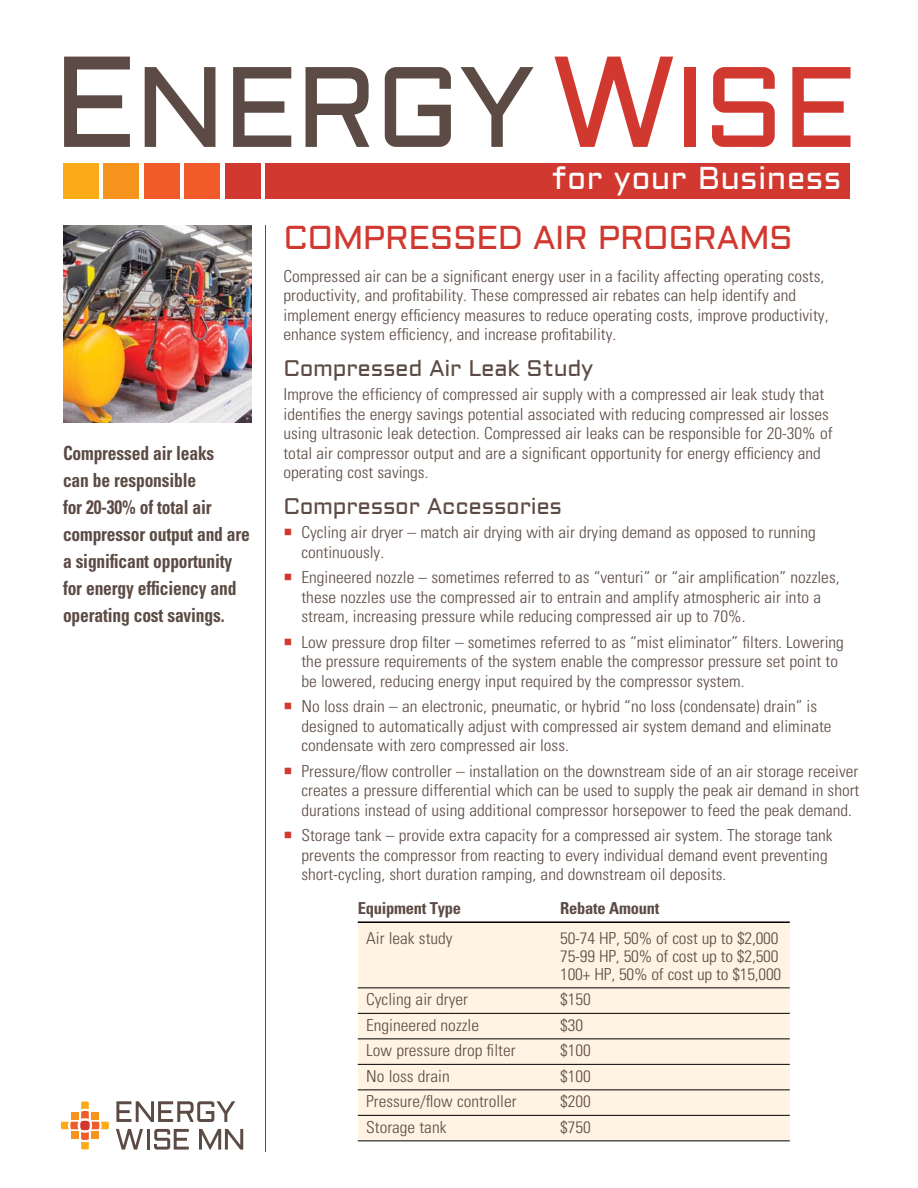
<style>
.page{position:relative;width:918px;height:1188px;background:#fff}
.page>*{position:absolute;margin:0;border:0;box-sizing:border-box;transform-origin:0 0}
.t1{font:114px "Aldrich";letter-spacing:-.025em;color:#5c4b44}
.t2{font:33px "Aldrich";letter-spacing:-.015em;color:#d1382f}
.t3{font:31.5px "Aldrich";letter-spacing:.01em;color:#fff}
.t4{font:22.5px "Aldrich";letter-spacing:-.015em;color:#5c4b44}
.t5{font:700 condensed 19.5px/27px "Univers LT Std";letter-spacing:-.01em;color:#5c4b44;scale:.9 1}
.t6{font:300 condensed 16.5px/19.5px "Univers LT Std";color:#5c4b44;scale:1.05 1}
.t7{font:700 condensed 16.5px "Univers LT Std";letter-spacing:-.015em;color:#5c4b44}
.s1{font-size:129px}
.s2{font-size:129px;color:#d1382f}
.s3{color:#d1382f}
</style>
<div class="page">
<div style="left:358px;top:922px;width:432px;height:219px;background:#fff3e3"></div>
<svg style="left:116px;top:1101px;width:119px;height:21px"></svg>
<svg style="left:116px;top:1129px;width:27px;height:21px"></svg>
<hr style="left:147px;top:1129px;width:3px;height:21px;background:#5c4b44">
<svg style="left:154px;top:1129px;width:35px;height:21px"></svg>
<svg style="left:199px;top:1129px;width:44px;height:21px"></svg>
<svg style="left:61px;top:1101px;width:48px;height:49px"></svg>
<div style="left:63px;top:163px;width:36px;height:36px;background:#fbab18"></div>
<div style="left:104px;top:163px;width:36px;height:36px;background:#f7941e"></div>
<div style="left:144px;top:163px;width:36px;height:36px;background:#f15a29"></div>
<div style="left:184px;top:163px;width:36px;height:36px;background:#f15a29"></div>
<div style="left:225px;top:163px;width:36px;height:36px;background:#d1382f"></div>
<div style="left:266px;top:163px;width:584px;height:36px;background:#d1382f"></div>
<hr style="left:265px;top:225px;width:1px;height:927px;background:#5c4b44">
<img style="left:63px;top:225px;width:189px;height:198px">
<hr style="left:358px;top:921px;width:432px;height:2px;background:#000">
<hr style="left:358px;top:987px;width:432px;height:1px;background:#000">
<hr style="left:358px;top:1013px;width:432px;height:1px;background:#000">
<hr style="left:358px;top:1038px;width:432px;height:1px;background:#000">
<hr style="left:358px;top:1064px;width:432px;height:1px;background:#000">
<hr style="left:358px;top:1089px;width:432px;height:1px;background:#000">
<hr style="left:358px;top:1115px;width:432px;height:1px;background:#000">
<hr style="left:358px;top:1140px;width:432px;height:1px;background:#000">
<h1 class="t1" style="left:52px;top:29px;width:806px"><span class="s1">E</span>NERGY<span class="s2">W</span><span class="s3">ISE</span></h1>
<h3 class="t3" style="left:551px;top:157px;width:292px">for your Business</h3>
<p class="t5" style="left:63px;top:439px;width:209px">Compressed air leaks<br>can be responsible<br>for 20-30% of total air compressor output and are a significant opportunity for energy efficiency and operating cost savings.</p>
<h2 class="t2" style="left:284px;top:215px;width:511px">COMPRESSED AIR PROGRAMS</h2>
<p class="t6" style="left:284px;top:266px;width:521px">Compressed air can be a significant energy user in a facility affecting operating costs, productivity, and profitability. These compressed air rebates can help identify and implement energy efficiency measures to reduce operating costs, improve productivity, enhance system efficiency, and increase profitability.</p>
<h3 class="t4" style="left:284px;top:353px;width:311px">Compressed Air Leak Study</h3>
<p class="t6" style="left:284px;top:385px;width:524px">Improve the efficiency of compressed air supply with a compressed air leak study that identifies the energy savings potential associated with reducing compressed air losses using ultrasonic leak detection. Compressed air leaks can be responsible for 20-30% of total air compressor output and are a significant opportunity for energy efficiency and operating cost savings.</p>
<h3 class="t4" style="left:284px;top:491px;width:280px">Compressor Accessories</h3>
<p class="t6" style="left:301px;top:523px;width:491px;text-indent:-18px"><span class="s3">○</span> Cycling air dryer – match air drying with air drying demand as opposed to running continuously.</p>
<p class="t6" style="left:301px;top:568px;width:514px;text-indent:-18px"><span class="s3">○</span> Engineered nozzle – sometimes referred to as “venturi” or “air amplification” nozzles, these nozzles use the compressed air to entrain and amplify atmospheric air into a stream, increasing pressure while reducing compressed air up to 70%.</p>
<p class="t6" style="left:301px;top:632px;width:518px;text-indent:-18px"><span class="s3">○</span> Low pressure drop filter – sometimes referred to as “mist eliminator” filters. Lowering the pressure requirements of the system enable the compressor pressure set point to be lowered, reducing energy input required by the compressor system.</p>
<p class="t6" style="left:301px;top:697px;width:506px;text-indent:-18px"><span class="s3">○</span> No loss drain – an electronic, pneumatic, or hybrid “no loss (condensate) drain” is designed to automatically adjust with compressed air system demand and eliminate condensate with zero compressed air loss.</p>
<p class="t6" style="left:301px;top:761px;width:533px;text-align:justify;text-indent:-18px"><span class="s3">○</span> Pressure/flow controller – installation on the downstream side of an air storage receiver creates a pressure differential which can be used to supply the peak air demand in short durations instead of using additional compressor horsepower to feed the peak demand.</p>
<p class="t6" style="left:301px;top:826px;width:507px;text-indent:-18px"><span class="s3">○</span> Storage tank – provide extra capacity for a compressed air system. The storage tank prevents the compressor from reacting to every individual demand event preventing short-cycling, short duration ramping, and downstream oil deposits.</p>
<p class="t7" style="left:358px;top:898px;width:105px">Equipment Type</p>
<p class="t7" style="left:560px;top:898px;width:101px">Rebate Amount</p>
<p class="t6" style="left:366px;top:928px;width:84px">Air leak study</p>
<p class="t6" style="left:560px;top:929px;width:212px;line-height:18px">50-74 HP, 50% of cost up to $2,000<br>75-99 HP, 50% of cost up to $2,500<br>100+ HP, 50% of cost up to $15,000</p>
<p class="t6" style="left:366px;top:990px;width:98px">Cycling air dryer</p>
<p class="t6" style="left:560px;top:990px;width:31px">$150</p>
<p class="t6" style="left:366px;top:1015px;width:109px">Engineered nozzle</p>
<p class="t6" style="left:560px;top:1015px;width:23px">$30</p>
<p class="t6" style="left:366px;top:1041px;width:144px">Low pressure drop filter</p>
<p class="t6" style="left:560px;top:1041px;width:31px">$100</p>
<p class="t6" style="left:366px;top:1066px;width:81px">No loss drain</p>
<p class="t6" style="left:560px;top:1066px;width:31px">$100</p>
<p class="t6" style="left:366px;top:1092px;width:145px">Pressure/flow controller</p>
<p class="t6" style="left:560px;top:1092px;width:31px">$200</p>
<p class="t6" style="left:366px;top:1117px;width:78px">Storage tank</p>
<p class="t6" style="left:560px;top:1117px;width:31px">$750</p>
</div>
